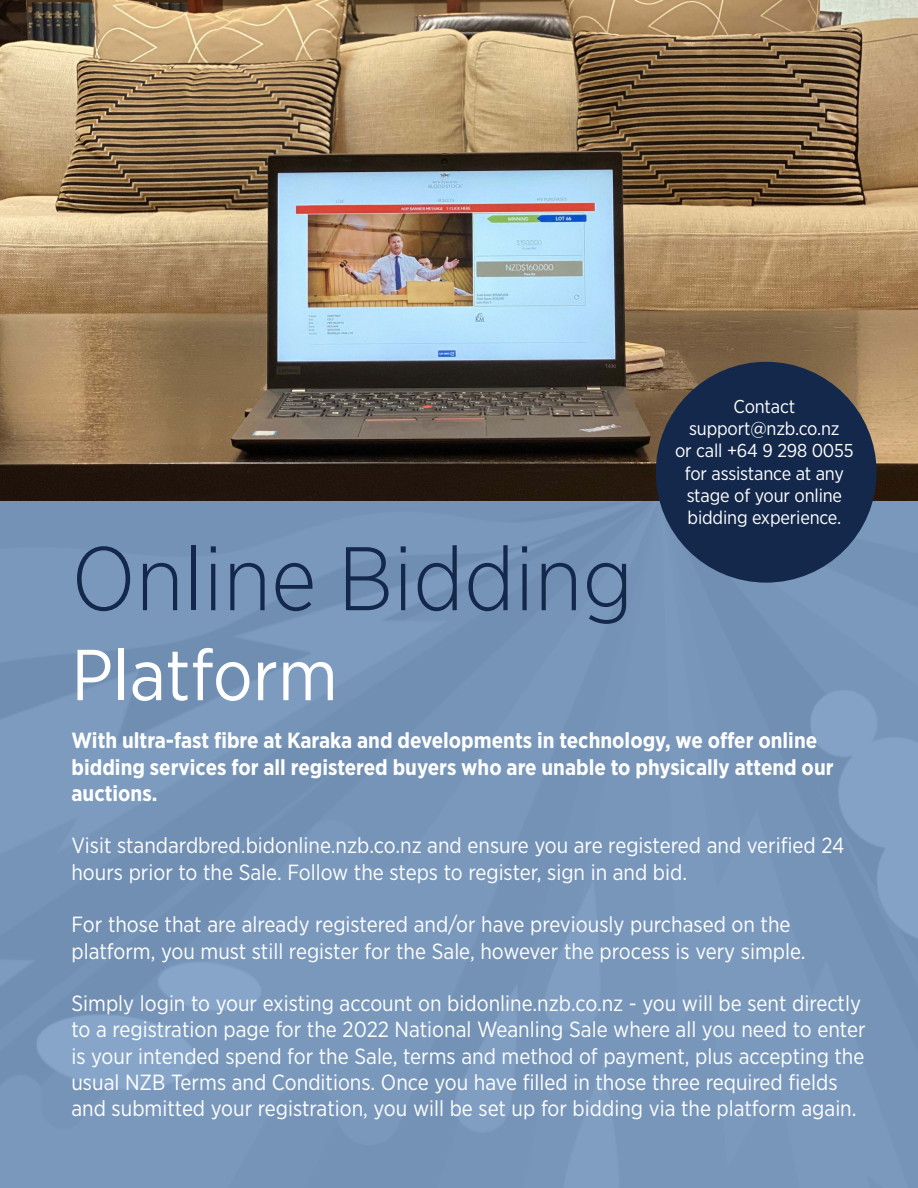
<style>
.page{position:relative;width:918px;height:1188px;background:#fff}
.page>*{position:absolute;margin:0;border:0;box-sizing:border-box;transform-origin:0 0}
.t1{font:300 90px "Gotham Narrow";color:#14284b}
.t2{font:72px "Gotham Narrow";color:#fff}
.t3{font:21.9px/26.2px "Gotham Narrow";color:#fff}
.t4{font:700 21.9px/26.2px "Gotham Narrow";color:#fff}
.t5{font:18.6px/22.4px "Gotham Narrow";letter-spacing:-.01em;color:#fff;text-align:center}
</style>
<div class="page">
<div style="left:0;top:501px;width:918px;height:687px;background:#7796ba"></div>
<img style="left:0;top:0;width:918px;height:501px">
<div style="left:656px;top:362px;width:221px;height:221px;background:#14284b;border-radius:50%"></div>
<p class="t1" style="left:71px;top:523px;width:563px">Online Bidding</p>
<p class="t2" style="left:71px;top:630px;width:268px">Platform</p>
<p class="t5" style="left:734px;top:395px;width:63px">Contact</p>
<p class="t5" style="left:675px;top:417px;width:180px">support@nzb.co.nz<br>or call +64 9 298 0055 for assistance at any stage of your online bidding experience.</p>
<p class="t4" style="left:71px;top:727px;width:764px">With ultra-fast fibre at Karaka and developments in technology, we offer online bidding services for all registered buyers who are unable to physically attend our auctions.</p>
<p class="t3" style="left:71px;top:832px;width:774px">Visit standardbred.bidonline.nzb.co.nz and ensure you are registered and verified 24 hours prior to the Sale. Follow the steps to register, sign in and bid.</p>
<p class="t3" style="left:71px;top:911px;width:736px">For those that are already registered and/or have previously purchased on the platform, you must still register for the Sale, however the process is very simple.</p>
<p class="t3" style="left:71px;top:990px;width:796px">Simply login to your existing account on bidonline.nzb.co.nz - you will be sent directly to a registration page for the 2022 National Weanling Sale where all you need to enter is your intended spend for the Sale, terms and method of payment, plus accepting the usual NZB Terms and Conditions. Once you have filled in those three required fields and submitted your registration, you will be set up for bidding via the platform again.</p>
</div>
